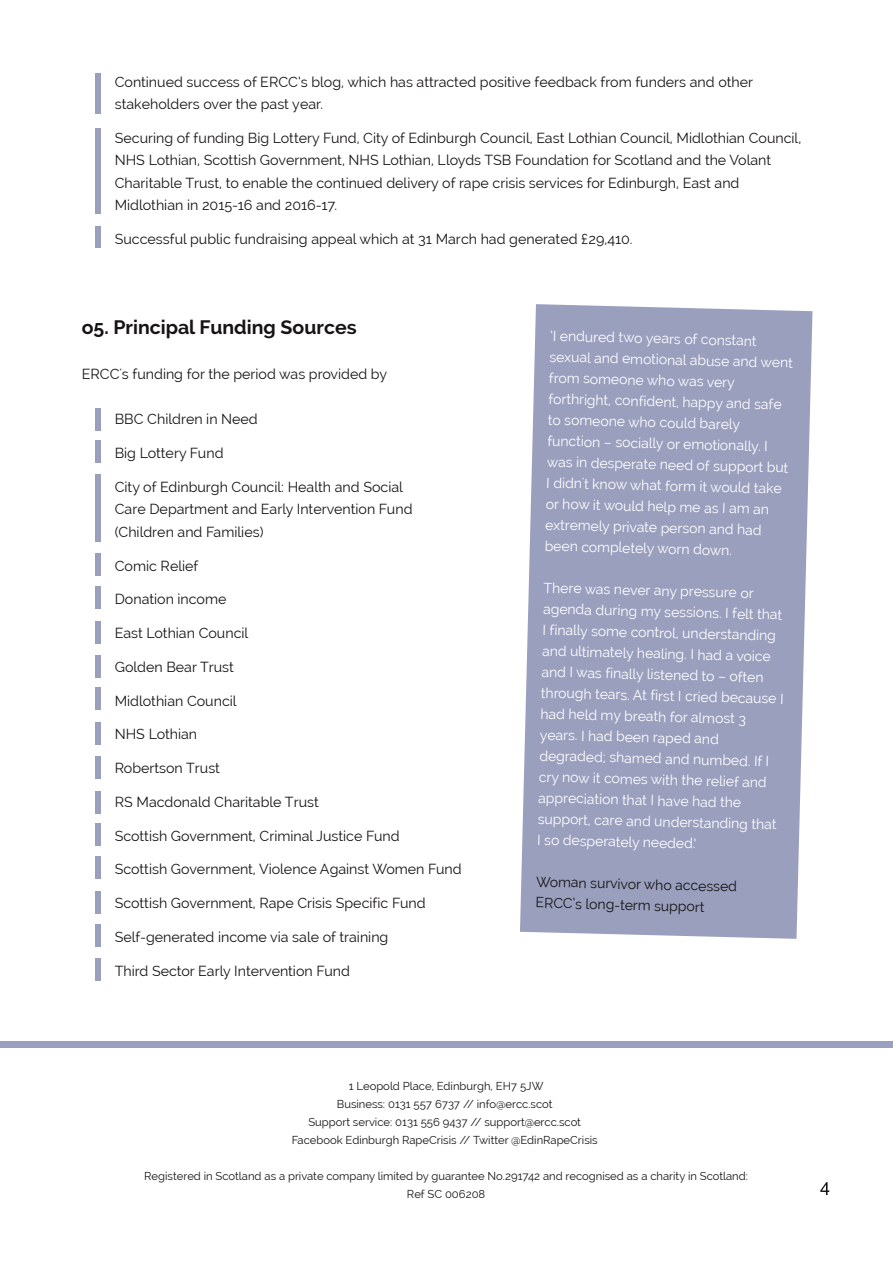
<style>
.page{position:relative;width:893px;height:1263px;background:#fff}
.page>*{position:absolute;margin:0;border:0;box-sizing:border-box;transform-origin:0 0}
.t1{font:700 19.5px "Raleway";color:#161413}
.t2{font:14.25px/22.5px "Raleway";color:#161413}
.t3{font:14.25px/21px "Raleway";color:#fff}
.t4{font:11.25px/18px "Raleway";color:#161413;text-align:center}
</style>
<div class="page">
<div style="left:520px;top:304px;width:292px;height:635px;background:#9a9fbe"></div>
<div style="left:0;top:1042px;width:893px;height:6px;background:#9a9fbe"></div>
<div style="left:95px;top:822px;width:5px;height:23px;background:#9a9fbe"></div>
<div style="left:95px;top:856px;width:5px;height:23px;background:#9a9fbe"></div>
<div style="left:95px;top:891px;width:5px;height:23px;background:#9a9fbe"></div>
<div style="left:95px;top:924px;width:5px;height:23px;background:#9a9fbe"></div>
<div style="left:95px;top:958px;width:5px;height:23px;background:#9a9fbe"></div>
<div style="left:95px;top:655px;width:5px;height:23px;background:#9a9fbe"></div>
<div style="left:95px;top:687px;width:5px;height:23px;background:#9a9fbe"></div>
<div style="left:95px;top:722px;width:5px;height:23px;background:#9a9fbe"></div>
<div style="left:95px;top:755px;width:5px;height:23px;background:#9a9fbe"></div>
<div style="left:95px;top:791px;width:5px;height:23px;background:#9a9fbe"></div>
<div style="left:95px;top:408px;width:5px;height:23px;background:#9a9fbe"></div>
<div style="left:95px;top:440px;width:5px;height:23px;background:#9a9fbe"></div>
<div style="left:95px;top:553px;width:5px;height:23px;background:#9a9fbe"></div>
<div style="left:95px;top:586px;width:5px;height:23px;background:#9a9fbe"></div>
<div style="left:95px;top:621px;width:5px;height:23px;background:#9a9fbe"></div>
<div style="left:95px;top:475px;width:5px;height:67px;background:#9a9fbe"></div>
<div style="left:95px;top:73px;width:5px;height:40px;background:#9a9fbe"></div>
<div style="left:95px;top:128px;width:5px;height:86px;background:#9a9fbe"></div>
<div style="left:95px;top:226px;width:5px;height:21px;background:#9a9fbe"></div>
<p class="t2" style="left:115px;top:70px;width:640px">Continued success of ERCC’s blog, which has attracted positive feedback from funders and other stakeholders over the past year.</p>
<p class="t2" style="left:115px;top:127px;width:688px">Securing of funding Big Lottery Fund, City of Edinburgh Council, East Lothian Council, Midlothian Council, NHS Lothian, Scottish Government, NHS Lothian, Lloyds TSB Foundation for Scotland and the Volant Charitable Trust, to enable the continued delivery of rape crisis services for Edinburgh, East and Midlothian in 2015-16 and 2016-17.</p>
<p class="t2" style="left:115px;top:228px;width:519px">Successful public fundraising appeal which at 31 March had generated £29,410.</p>
<h1 class="t1" style="left:82px;top:316px;width:276px">o5. Principal Funding Sources</h1>
<p class="t2" style="left:82px;top:363px;width:307px">ERCC's funding for the period was provided by</p>
<p class="t2" style="left:115px;top:408px;width:145px">BBC Children in Need</p>
<p class="t2" style="left:115px;top:442px;width:110px">Big Lottery Fund</p>
<p class="t2" style="left:115px;top:475px;width:299px">City of Edinburgh Council: Health and Social<br>Care Department and Early Intervention Fund (Children and Families)</p>
<p class="t2" style="left:115px;top:554px;width:85px">Comic Relief</p>
<p class="t2" style="left:115px;top:588px;width:113px">Donation income</p>
<p class="t2" style="left:115px;top:622px;width:135px">East Lothian Council</p>
<p class="t2" style="left:115px;top:655px;width:121px">Golden Bear Trust</p>
<p class="t2" style="left:115px;top:689px;width:123px">Midlothian Council</p>
<p class="t2" style="left:115px;top:723px;width:84px">NHS Lothian</p>
<p class="t2" style="left:115px;top:757px;width:107px">Robertson Trust</p>
<p class="t2" style="left:115px;top:790px;width:206px">RS Macdonald Charitable Trust</p>
<p class="t2" style="left:115px;top:824px;width:286px">Scottish Government, Criminal Justice Fund</p>
<p class="t2" style="left:115px;top:858px;width:348px">Scottish Government, Violence Against Women Fund</p>
<p class="t2" style="left:115px;top:892px;width:312px">Scottish Government, Rape Crisis Specific Fund</p>
<p class="t2" style="left:115px;top:925px;width:275px">Self-generated income via sale of training</p>
<p class="t2" style="left:115px;top:959px;width:237px">Third Sector Early Intervention Fund</p>
<p class="t3" style="left:549px;top:326px;width:246px;rotate:1deg">‘I endured two years of constant sexual and emotional abuse and went from someone who was very forthright, confident, happy and safe to someone who could barely function – socially or emotionally. I was in desperate need of support but<br>I didn't know what form it would take or how it would help me as I am an extremely private person and had been completely worn down.</p>
<p class="t3" style="left:542px;top:578px;width:245px;rotate:1deg">There was never any pressure or agenda during my sessions. I felt that I finally some control, understanding and ultimately healing. I had a voice and I was finally listened to – often through tears. At first I cried because I had held my breath for almost 3 years. I had been raped and degraded; shamed and numbed. If I cry now it comes with the relief and appreciation that I have had the support, care and understanding that I so desperately needed.’</p>
<p class="t2" style="left:536px;top:872px;width:202px;line-height:20.9px;rotate:1deg">Woman survivor who accessed<br>ERCC’s long-term support</p>
<p class="t4" style="left:292px;top:1077px;width:307px">1 Leopold Place, Edinburgh, EH7 5JW<br>Business: 0131 557 6737 // info@ercc.scot<br>Support service: 0131 556 9437 // support@ercc.scot Facebook Edinburgh RapeCrisis // Twitter @EdinRapeCrisis</p>
<p class="t4" style="left:144px;top:1167px;width:605px">Registered in Scotland as a private company limited by guarantee No.291742 and recognised as a charity in Scotland:<br>Ref SC 006208</p>
</div>
